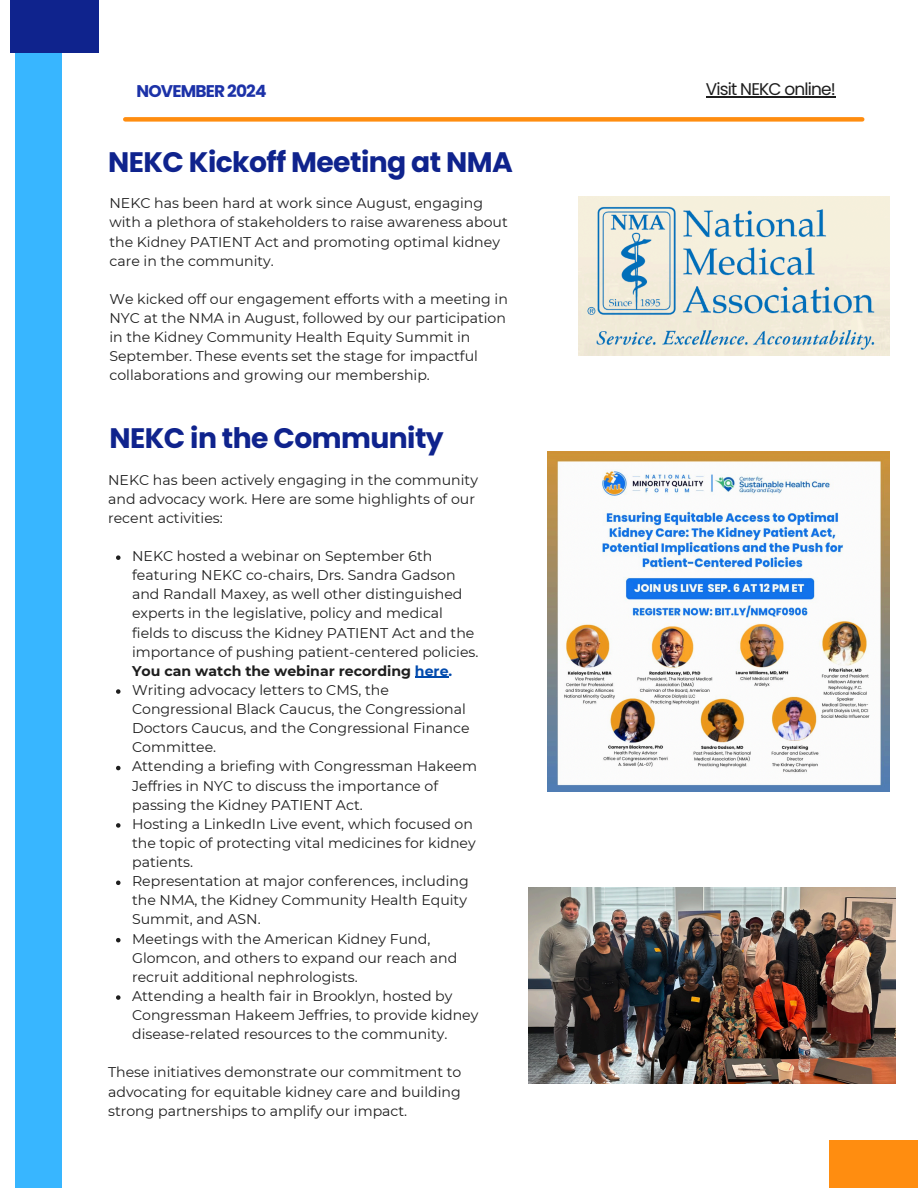
<style>
.page{position:relative;width:918px;height:1188px;background:#fff}
.page>*{position:absolute;margin:0;border:0;box-sizing:border-box;transform-origin:0 0}
.t1{font:700 28.2px "Poppins";letter-spacing:-.02em;color:#0f238d}
.t2{font:16.95px "Poppins";letter-spacing:-.05em;color:#1e1e1e}
.t3{font:700 16.95px "Poppins";letter-spacing:-.05em;color:#1c32a8}
.t4{font:14.1px/19.2px "Montserrat";color:#1e1e1e}
.s1{font-weight:700}
.s2{font-weight:700;color:#004aad}
</style>
<div class="page">
<div style="left:16px;top:0;width:46px;height:1188px;background:#38b6ff"></div>
<div style="left:10px;top:0;width:88px;height:53px;background:#0f238d"></div>
<div style="left:830px;top:1140px;width:88px;height:48px;background:#ff8d10"></div>
<div style="left:125px;top:117px;width:737px;height:5px;background:#ff8d10"></div>
<img style="left:579px;top:196px;width:310px;height:160px">
<img style="left:529px;top:888px;width:366px;height:195px">
<img style="left:547px;top:451px;width:342px;height:341px">
<hr style="left:706px;top:96px;width:129px;height:1px;background:#1e1e1e">
<svg style="left:116px;top:555px;width:5px;height:5px"></svg>
<hr style="left:415px;top:677px;width:34px;height:1px;background:#004aad">
<svg style="left:116px;top:689px;width:5px;height:5px"></svg>
<svg style="left:116px;top:766px;width:5px;height:4px"></svg>
<svg style="left:116px;top:823px;width:5px;height:5px"></svg>
<svg style="left:116px;top:881px;width:5px;height:4px"></svg>
<svg style="left:116px;top:938px;width:5px;height:4px"></svg>
<svg style="left:116px;top:995px;width:5px;height:5px"></svg>
<p class="t3" style="left:137px;top:79px;width:132px">NOVEMBER 2024</p>
<p class="t1" style="left:108px;top:142px;width:406px">NEKC Kickoff Meeting at NMA</p>
<p class="t4" style="left:109px;top:194px;width:400px">NEKC has been hard at work since August, engaging with a plethora of stakeholders to raise awareness about the Kidney PATIENT Act and promoting optimal kidney care in the community.</p>
<h1 class="t4" style="left:109px;top:289px;width:400px">We kicked off our engagement efforts with a meeting in NYC at the NMA in August, followed by our participation in the Kidney Community Health Equity Summit in September. These events set the stage for impactful collaborations and growing our membership.</h1>
<p class="t1" style="left:109px;top:419px;width:336px">NEKC in the Community</p>
<p class="t4" style="left:108px;top:470px;width:371px">NEKC has been actively engaging in the community and advocacy work. Here are some highlights of our recent activities:</p>
<p class="t4" style="left:132px;top:546px;width:348px">NEKC hosted a webinar on September 6th featuring NEKC co-chairs, Drs. Sandra Gadson and Randall Maxey, as well other distinguished experts in the legislative, policy and medical fields to discuss the Kidney PATIENT Act and the importance of pushing patient-centered policies.<br><span class="s1">You can watch the webinar recording</span> <span class="s2">here.</span></p>
<p class="t4" style="left:132px;top:680px;width:339px">Writing advocacy letters to CMS, the Congressional Black Caucus, the Congressional Doctors Caucus, and the Congressional Finance Committee.</p>
<p class="t4" style="left:132px;top:757px;width:346px">Attending a briefing with Congressman Hakeem<br>Jeffries in NYC to discuss the importance of passing the Kidney PATIENT Act.</p>
<p class="t4" style="left:132px;top:814px;width:345px">Hosting a LinkedIn Live event, which focused on the topic of protecting vital medicines for kidney patients.</p>
<p class="t4" style="left:132px;top:872px;width:338px;text-align:justify">Representation at major conferences, including the NMA, the Kidney Community Health Equity Summit, and ASN.</p>
<p class="t4" style="left:132px;top:929px;width:327px">Meetings with the American Kidney Fund,<br>Glomcon, and others to expand our reach and recruit additional nephrologists.</p>
<p class="t4" style="left:132px;top:986px;width:348px">Attending a health fair in Brooklyn, hosted by<br>Congressman Hakeem Jeffries, to provide kidney disease-related resources to the community.</p>
<p class="t4" style="left:108px;top:1063px;width:355px;text-align:justify">These initiatives demonstrate our commitment to advocating for equitable kidney care and building strong partnerships to amplify our impact.</p>
<p class="t2" style="left:706px;top:77px;width:132px">Visit NEKC online!</p>
</div>
